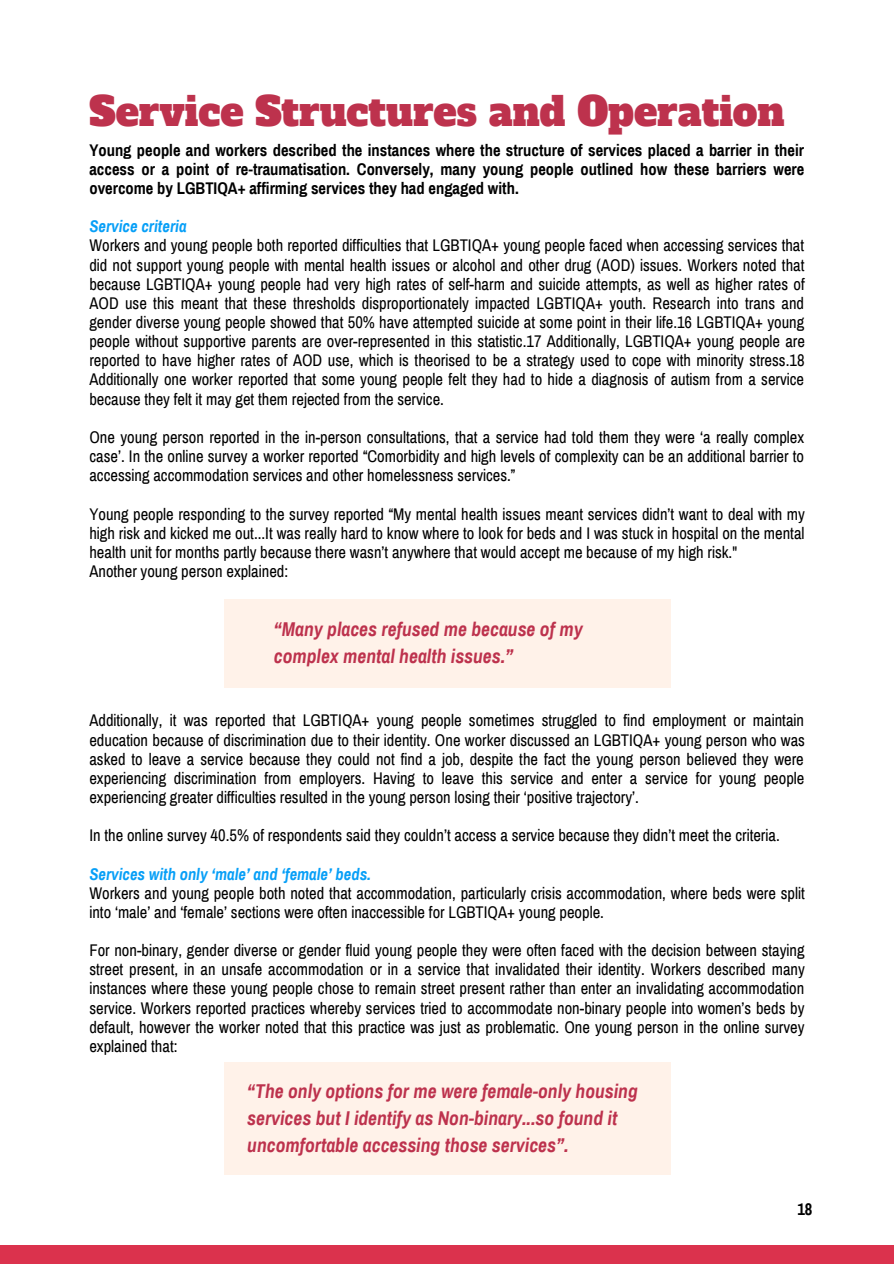
<style>
.page{position:relative;width:894px;height:1264px;background:#fff}
.page>*{position:absolute;margin:0;border:0;box-sizing:border-box;transform-origin:0 0}
.t1{font:39px "Alfa Slab One";color:#bd324d}
.t2{font:italic 700 19.5px/27px "Archivo Narrow";color:#bd324d}
.t3{font:16.5px/19.2px "Archivo Narrow";color:#000;text-align:justify}
.t4{font:700 16.5px/19.2px "Archivo Narrow";color:#000;text-align:justify}
.t5{font:italic 700 16.5px "Archivo Narrow";color:#079ff7}
</style>
<div class="page">
<div style="left:0;top:1244px;width:893px;height:19px;background:#db324d"></div>
<div style="left:224px;top:598px;width:446px;height:89px;background:#fff2e9"></div>
<div style="left:224px;top:1061px;width:446px;height:113px;background:#fff2e9"></div>
<h1 class="t1" style="left:89px;top:86px;width:696px">Service Structures and Operation</h1>
<p class="t4" style="left:89px;top:140px;width:716px">Young people and workers described the instances where the structure of services placed a barrier in their access or a point of re-traumatisation. Conversely, many young people outlined how these barriers were overcome by LGBTIQA+ affirming services they had engaged with.</p>
<p class="t5" style="left:89px;top:218px;width:99px">Service criteria</p>
<p class="t3" style="left:89px;top:236px;width:716px">Workers and young people both reported difficulties that LGBTIQA+ young people faced when accessing services that did not support young people with mental health issues or alcohol and other drug (AOD) issues. Workers noted that because LGBTIQA+ young people had very high rates of self-harm and suicide attempts, as well as higher rates of AOD use this meant that these thresholds disproportionately impacted LGBTIQA+ youth. Research into trans and gender diverse young people showed that 50% have attempted suicide at some point in their life.16 LGBTIQA+ young people without supportive parents are over-represented in this statistic.17 Additionally, LGBTIQA+ young people are reported to have higher rates of AOD use, which is theorised to be a strategy used to cope with minority stress.18<br>Additionally one worker reported that some young people felt they had to hide a diagnosis of autism from a service because they felt it may get them rejected from the service.</p>
<p class="t3" style="left:89px;top:428px;width:716px">One young person reported in the in-person consultations, that a service had told them they were ‘a really complex case’. In the online survey a worker reported “Comorbidity and high levels of complexity can be an additional barrier to accessing accommodation services and other homelessness services.”</p>
<p class="t3" style="left:89px;top:504px;width:716px;text-align:left">Young people responding to the survey reported “My mental health issues meant services didn’t want to deal with my high risk and kicked me out...It was really hard to know where to look for beds and I was stuck in hospital on the mental health unit for months partly because there wasn’t anywhere that would accept me because of my high risk."<br>Another young person explained:</p>
<p class="t2" style="left:274px;top:615px;width:310px">“Many places refused me because of my complex mental health issues.”</p>
<p class="t3" style="left:89px;top:711px;width:716px">Additionally, it was reported that LGBTIQA+ young people sometimes struggled to find employment or maintain education because of discrimination due to their identity. One worker discussed an LGBTIQA+ young person who was asked to leave a service because they could not find a job, despite the fact the young person believed they were experiencing discrimination from employers. Having to leave this service and enter a service for young people experiencing greater difficulties resulted in the young person losing their ‘positive trajectory’.</p>
<p class="t3" style="left:89px;top:826px;width:691px">In the online survey 40.5% of respondents said they couldn’t access a service because they didn’t meet the criteria.</p>
<p class="t5" style="left:89px;top:865px;width:283px">Services with only ‘male’ and ‘female’ beds.</p>
<p class="t3" style="left:89px;top:883px;width:716px">Workers and young people both noted that accommodation, particularly crisis accommodation, where beds were split into ‘male’ and ‘female’ sections were often inaccessible for LGBTIQA+ young people.</p>
<p class="t3" style="left:89px;top:941px;width:716px">For non-binary, gender diverse or gender fluid young people they were often faced with the decision between staying street present, in an unsafe accommodation or in a service that invalidated their identity. Workers described many instances where these young people chose to remain street present rather than enter an invalidating accommodation service. Workers reported practices whereby services tried to accommodate non-binary people into women’s beds by default, however the worker noted that this practice was just as problematic. One young person in the online survey explained that:</p>
<p class="t2" style="left:247px;top:1077px;width:392px">“The only options for me were female-only housing services but I identify as Non-binary...so found it uncomfortable accessing those services”.</p>
<p class="t4" style="left:797px;top:1200px;width:17px">18</p>
</div>
